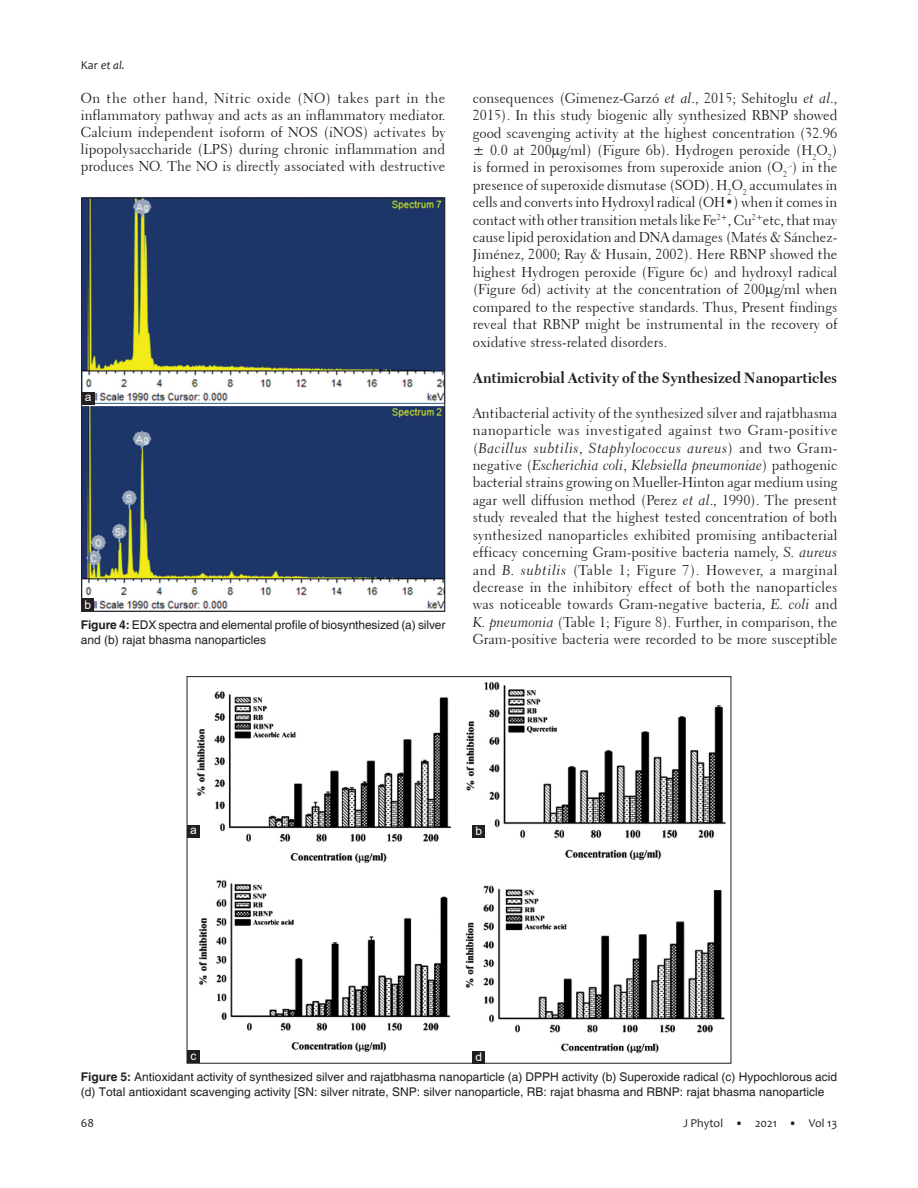
<style>
.page{position:relative;width:918px;height:1188px;background:#fff}
.page>*{position:absolute;margin:0;border:0;box-sizing:border-box;transform-origin:0 0}
.t1{font:700 15.75px "Transitional 511 BT";letter-spacing:-.005em;color:#231f20}
.TX{font:14.25px/17.4px "Transitional 521 BT Roman A";color:#231f20;text-align:justify}
.FGC{font:12px/15px "Helvetica";color:#231f20}
.t2{font:12px "Candara";color:#231f20}
.t3{font:italic 12px "Candara";color:#231f20}
.LABEL{font:12px "Arial";color:#fff}
.s1{font-style:normal}
.s2{font-family:"Transitional 521 BT Cursive A"}
.s3{font-weight:700}
</style>
<div class="page">
<img style="left:83px;top:200px;width:360px;height:409px">
<div style="left:81px;top:198px;width:364px;height:414px;border:1px solid #231f20"></div>
<div style="left:81px;top:598px;width:13px;height:13px;background:#231f20"></div>
<div style="left:82px;top:392px;width:12px;height:13px;background:#231f20"></div>
<img style="left:189px;top:682px;width:537px;height:372px">
<div style="left:472px;top:1051px;width:13px;height:13px;background:#231f20"></div>
<div style="left:187px;top:1050px;width:13px;height:13px;background:#231f20"></div>
<div style="left:472px;top:825px;width:13px;height:12px;background:#231f20"></div>
<div style="left:187px;top:825px;width:13px;height:12px;background:#231f20"></div>
<p class="t3" style="left:81px;top:58px;width:46px"><span class="s1">Kar</span> et al.</p>
<p class="TX" style="left:81px;top:89px;width:366px">On the other hand, Nitric oxide (NO) takes part in the inflammatory pathway and acts as an inflammatory mediator.<br>Calcium independent isoform of NOS (iNOS) activates by lipopolysaccharide (LPS) during chronic inflammation and produces NO. The NO is directly associated with destructive</p>
<p class="TX" style="left:473px;top:89px;width:366px">consequences (Gimenez-Garzó <span class="s2">et al</span>., 2015; Sehitoglu <span class="s2">et al</span>., 2015). In this study biogenic ally synthesized RBNP showed good scavenging activity at the highest concentration (32.96 ± 0.0 at 200 g/ml) (Figure 6b). Hydrogen peroxide (H<sub>2</sub>O<sub>2</sub>) is formed in peroxisomes from superoxide anion (O<sub>2</sub><sup>.-</sup>) in the presence of superoxide dismutase (SOD). H<sub>2</sub>O<sub>2</sub> accumulates in cells and converts into Hydroxyl radical (OH•) when it comes in contact with other transition metals like Fe<sup>2+</sup>, Cu<sup>2+</sup>etc, that may cause lipid peroxidation and DNA damages (Matés &amp; Sánchez-Jiménez, 2000; Ray &amp; Husain, 2002). Here RBNP showed the highest Hydrogen peroxide (Figure 6c) and hydroxyl radical (Figure 6d) activity at the concentration of 200 g/ml when compared to the respective standards. Thus, Present findings reveal that RBNP might be instrumental in the recovery of oxidative stress-related disorders.</p>
<h2 class="t1" style="left:473px;top:368px;width:366px">Antimicrobial Activity of the Synthesized Nanoparticles</h2>
<p class="TX" style="left:473px;top:404px;width:366px">Antibacterial activity of the synthesized silver and rajatbhasma nanoparticle was investigated against two Gram-positive (<span class="s2">Bacillus subtilis</span>, <span class="s2">Staphylococcus aureus</span>) and two Gram&shy;negative (<span class="s2">Escherichia coli</span>, <span class="s2">Klebsiella pneumoniae</span>) pathogenic bacterial strains growing on Mueller-Hinton agar medium using agar well diffusion method (Perez <span class="s2">et al</span>., 1990). The present study revealed that the highest tested concentration of both synthesized nanoparticles exhibited promising antibacterial efficacy concerning Gram-positive bacteria namely, <span class="s2">S. aureus </span>and <span class="s2">B. subtilis</span> (Table 1; Figure 7). However, a marginal decrease in the inhibitory effect of both the nanoparticles was noticeable towards Gram-negative bacteria, <span class="s2">E. coli</span> and <span class="s2">K. pneumonia</span> (Table 1; Figure 8). Further, in comparison, the Gram-positive bacteria were recorded to be more susceptible</p>
<p class="LABEL" style="left:85px;top:389px;width:8px">a</p>
<p class="LABEL" style="left:84px;top:597px;width:8px">b</p>
<p class="FGC" style="left:81px;top:618px;width:366px"><span class="s3">Figure 4:</span> EDX spectra and elemental profile of biosynthesized (a) silver and (b) rajat bhasma nanoparticles</p>
<p class="LABEL" style="left:190px;top:822px;width:8px">a</p>
<p class="LABEL" style="left:476px;top:823px;width:8px">b</p>
<p class="LABEL" style="left:190px;top:1048px;width:7px">c</p>
<p class="LABEL" style="left:476px;top:1049px;width:8px">d</p>
<p class="FGC" style="left:81px;top:1070px;width:758px"><span class="s3">Figure 5:</span> Antioxidant activity of synthesized silver and rajatbhasma nanoparticle (a) DPPH activity (b) Superoxide radical (c) Hypochlorous acid (d) Total antioxidant scavenging activity [SN: silver nitrate, SNP: silver nanoparticle, RB: rajat bhasma and RBNP: rajat bhasma nanoparticle</p>
<p class="t2" style="left:81px;top:1115px;width:15px">68</p>
<p class="t2" style="left:683px;top:1115px;width:156px">J Phytol • 2021 • Vol 13</p>
</div>
